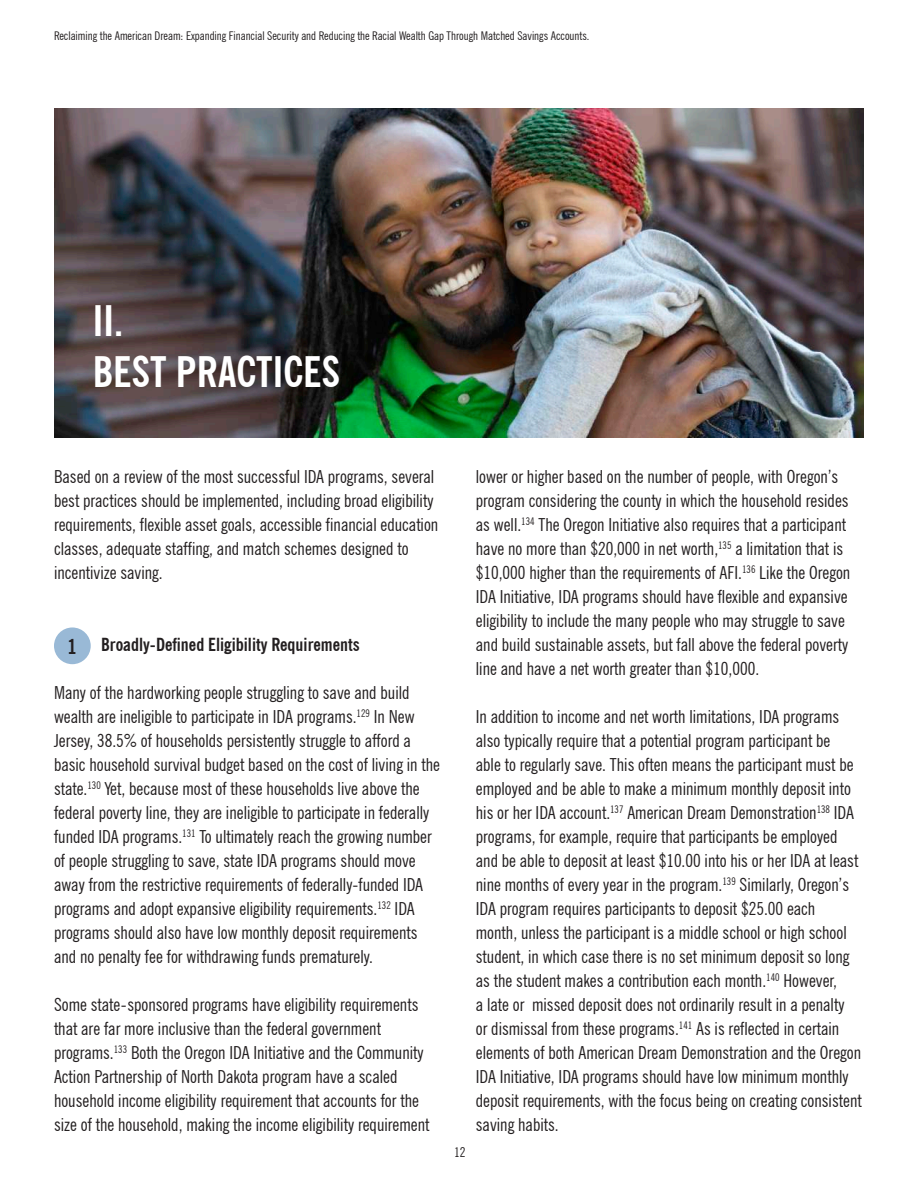
<style>
.page{position:relative;width:918px;height:1188px;background:#fff}
.page>*{position:absolute;margin:0;border:0;box-sizing:border-box;transform-origin:0 0}
.t1{font:700 condensed 42px/50.4px "News Gothic BT";color:#fff}
.t2{font:700 condensed 21px "News Gothic BT";color:#231f20}
.t3{font:condensed 18px/24px "News Gothic BT";color:#231f20}
.t4{font:700 condensed 18px "News Gothic BT";color:#231f20}
.t5{font:condensed 13.5px "News Gothic BT";color:#231f20}
.t6{font:condensed 12px "News Gothic BT";color:#231f20}
</style>
<div class="page">
<img style="left:54px;top:108px;width:810px;height:329px">
<div style="left:54px;top:627px;width:37px;height:37px;background:#99b9d6;border-radius:50%"></div>
<p class="t6" style="left:54px;top:29px;width:537px">Reclaiming the American Dream: Expanding Financial Security and Reducing the Racial Wealth Gap Through Matched Savings Accounts.</p>
<h1 class="t1" style="left:93px;top:296px;width:249px">II.<br>BEST PRACTICES</h1>
<p class="t3" style="left:54px;top:465px;width:386px">Based on a review of the most successful IDA programs, several best practices should be implemented, including broad eligibility requirements, flexible asset goals, accessible financial education classes, adequate staffing, and match schemes designed to incentivize saving.</p>
<p class="t4" style="left:101px;top:634px;width:260px">Broadly-Defined Eligibility Requirements</p>
<p class="t3" style="left:54px;top:681px;width:388px">Many of the hardworking people struggling to save and build wealth are ineligible to participate in IDA programs.<sup>129</sup> In New Jersey, 38.5% of households persistently struggle to afford a basic household survival budget based on the cost of living in the state.<sup>130</sup> Yet, because most of these households live above the federal poverty line, they are ineligible to participate in federally funded IDA programs.<sup>131</sup> To ultimately reach the growing number of people struggling to save, state IDA programs should move away from the restrictive requirements of federally-funded IDA programs and adopt expansive eligibility requirements.<sup>132</sup> IDA programs should also have low monthly deposit requirements and no penalty fee for withdrawing funds prematurely.</p>
<p class="t3" style="left:54px;top:993px;width:377px">Some state-sponsored programs have eligibility requirements that are far more inclusive than the federal government programs.<sup>133</sup> Both the Oregon IDA Initiative and the Community Action Partnership of North Dakota program have a scaled household income eligibility requirement that accounts for the size of the household, making the income eligibility requirement</p>
<p class="t2" style="left:68px;top:633px;width:11px">1</p>
<p class="t5" style="left:454px;top:1145px;width:13px">12</p>
<p class="t3" style="left:476px;top:465px;width:376px">lower or higher based on the number of people, with Oregon’s program considering the county in which the household resides as well.<sup>134</sup> The Oregon Initiative also requires that a participant have no more than $20,000 in net worth,<sup>135</sup> a limitation that is $10,000 higher than the requirements of AFI.<sup>136</sup> Like the Oregon IDA Initiative, IDA programs should have flexible and expansive eligibility to include the many people who may struggle to save and build sustainable assets, but fall above the federal poverty line and have a net worth greater than $10,000.</p>
<p class="t3" style="left:476px;top:705px;width:387px">In addition to income and net worth limitations, IDA programs also typically require that a potential program participant be<br>able to regularly save. This often means the participant must be employed and be able to make a minimum monthly deposit into his or her IDA account.<sup>137</sup> American Dream Demonstration<sup>138</sup> IDA programs, for example, require that participants be employed and be able to deposit at least $10.00 into his or her IDA at least nine months of every year in the program.<sup>139</sup> Similarly, Oregon’s IDA program requires participants to deposit $25.00 each<br>month, unless the participant is a middle school or high school student, in which case there is no set minimum deposit so long as the student makes a contribution each month.<sup>140</sup> However,<br>a late or missed deposit does not ordinarily result in a penalty<br>or dismissal from these programs.<sup>141</sup> As is reflected in certain elements of both American Dream Demonstration and the Oregon IDA Initiative, IDA programs should have low minimum monthly deposit requirements, with the focus being on creating consistent saving habits.</p>
</div>
